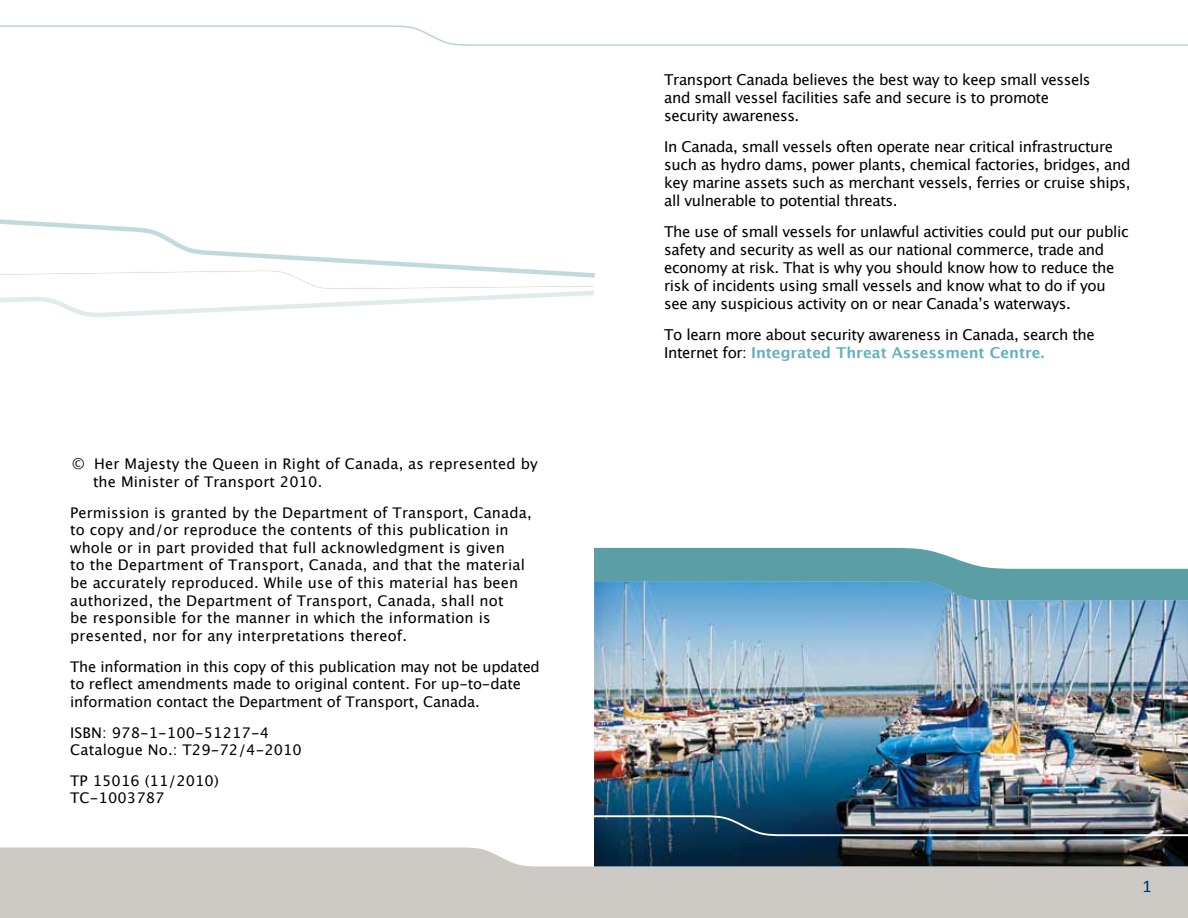
<style>
.page{position:relative;width:1188px;height:918px;background:#fff}
.page>*{position:absolute;margin:0;border:0;box-sizing:border-box;transform-origin:0 0}
.t1{font:18px "Calibri";color:#003263}
.t2{font:15px/18px "Lucida Grande";letter-spacing:-.025em;color:#000}
.t3{font:14.7px/17.7px "Lucida Grande";letter-spacing:.01em;color:#000}
.t4{font:14.7px/17.7px "Lucida Grande";letter-spacing:-.01em;color:#000}
.s1{font-weight:700;color:#63afbf}
</style>
<div class="page">
<svg style="left:594px;top:548px;width:594px;height:33px;fill:#5c9ea5"></svg>
<div style="left:0;top:847px;width:1188px;height:71px;background:#cdc9c5"></div>
<svg style="left:0;top:25px;width:1188px;height:21px"></svg>
<img style="left:594px;top:581px;width:594px;height:285px">
<svg style="left:0;top:219px;width:595px;height:98px"></svg>
<img style="left:594px;top:814px;width:594px;height:23px">
<p class="t3" style="left:93px;top:455px;width:446px;text-indent:-21px">© Her Majesty the Queen in Right of Canada, as represented by the Minister of Transport 2010.</p>
<p class="t3" style="left:70px;top:504px;width:463px">Permission is granted by the Department of Transport, Canada, to copy and/or reproduce the contents of this publication in whole or in part provided that full acknowledgment is given<br>to the Department of Transport, Canada, and that the material be accurately reproduced. While use of this material has been authorized, the Department of Transport, Canada, shall not<br>be responsible for the manner in which the information is presented, nor for any interpretations thereof.</p>
<p class="t4" style="left:70px;top:658px;width:471px">The information in this copy of this publication may not be updated to reflect amendments made to original content. For up-to-date information contact the Department of Transport, Canada.</p>
<p class="t3" style="left:70px;top:724px;width:233px">ISBN: 978-1-100-51217-4<br>Catalogue No.: T29-72/4-2010</p>
<p class="t3" style="left:70px;top:772px;width:150px">TP 15016 (11/2010)<br>TC-1003787</p>
<p class="t2" style="left:664px;top:71px;width:428px">Transport Canada believes the best way to keep small vessels and small vessel facilities safe and secure is to promote security awareness.</p>
<p class="t2" style="left:664px;top:138px;width:468px">In Canada, small vessels often operate near critical infrastructure such as hydro dams, power plants, chemical factories, bridges, and key marine assets such as merchant vessels, ferries or cruise ships, all vulnerable to potential threats.</p>
<p class="t2" style="left:664px;top:223px;width:466px">The use of small vessels for unlawful activities could put our public safety and security as well as our national commerce, trade and economy at risk. That is why you should know how to reduce the risk of incidents using small vessels and know what to do if you see any suspicious activity on or near Canada’s waterways.</p>
<p class="t2" style="left:664px;top:326px;width:432px">To learn more about security awareness in Canada, search the<br>Internet for: <span class="s1">Integrated Threat Assessment Centre.</span></p>
<p class="t1" style="left:1143px;top:874px;width:11px">1</p>
</div>
